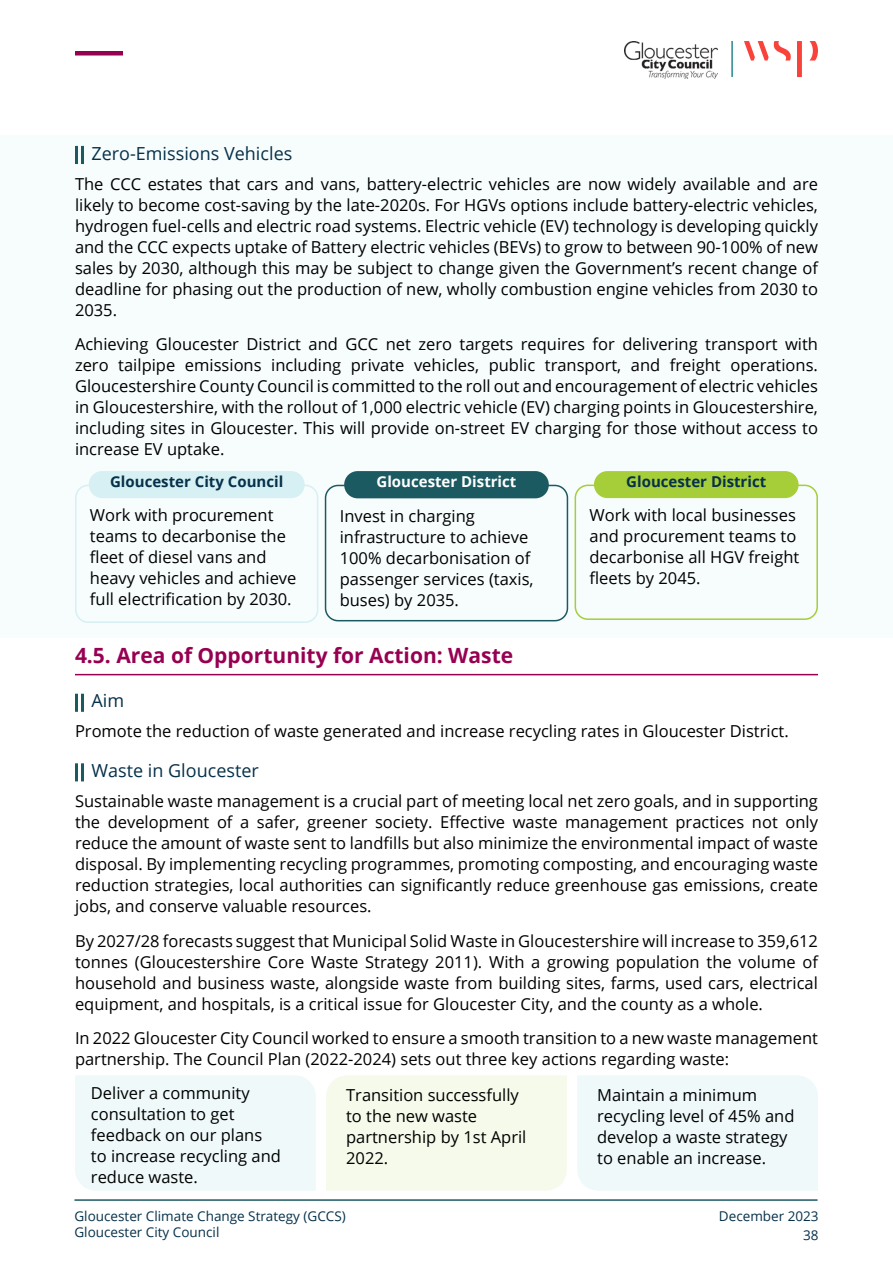
<style>
.page{position:relative;width:893px;height:1263px;background:#fff}
.page>*{position:absolute;margin:0;border:0;box-sizing:border-box;transform-origin:0 0}
.t1{font:700 21px "Open Sans";color:#970052}
.t2{font:18px "Open Sans";color:#06314a}
.t3{font:16.5px/21px "Open Sans";color:#000}
.t4{font:700 15px "Open Sans";color:#06314a}
.t5{font:700 15px "Open Sans";color:#fff}
.t6{font:13.5px/16.2px "Open Sans";color:#06314a}
</style>
<div class="page">
<img style="left:624px;top:41px;width:93px;height:37px">
<svg style="left:809px;top:41px;width:9px;height:20px"></svg>
<svg style="left:797px;top:41px;width:5px;height:36px"></svg>
<svg style="left:744px;top:41px;width:47px;height:20px"></svg>
<hr style="left:74px;top:1199px;width:743px;height:2px;background:#1c5b62">
<div style="left:75px;top:51px;width:48px;height:5px;background:#960053"></div>
<hr style="left:731px;top:41px;width:2px;height:36px;background:#288891">
<div style="left:0;top:135px;width:893px;height:502px;background:#f7fcfd"></div>
<div style="left:577px;top:1075px;width:241px;height:116px;background:#eff9fa"></div>
<div style="left:75px;top:1075px;width:241px;height:116px;background:#eff9fa"></div>
<div style="left:326px;top:1075px;width:241px;height:116px;background:#f6faeb"></div>
<hr style="left:75px;top:146px;width:3px;height:18px;background:#1c5a61">
<hr style="left:81px;top:146px;width:3px;height:18px;background:#1c5a61">
<div style="left:75px;top:485px;width:243px;height:138px;border:2px solid #d6f0f3;border-radius:13px"></div>
<div style="left:89px;top:471px;width:216px;height:27px;background:#d6f0f3;border-radius:14px"></div>
<div style="left:325px;top:485px;width:243px;height:136px;border:2px solid #1c5a61;border-radius:13px"></div>
<div style="left:344px;top:471px;width:205px;height:27px;background:#1c5a61;border-radius:14px"></div>
<div style="left:575px;top:485px;width:243px;height:135px;border:2px solid #a6ce39;border-radius:13px"></div>
<div style="left:594px;top:471px;width:205px;height:27px;background:#a6ce39;border-radius:14px"></div>
<hr style="left:75px;top:674px;width:743px;height:1px;background:#970052">
<hr style="left:75px;top:694px;width:3px;height:18px;background:#1c5a61">
<hr style="left:81px;top:694px;width:3px;height:18px;background:#1c5a61">
<hr style="left:75px;top:763px;width:3px;height:18px;background:#1c5a61">
<hr style="left:81px;top:763px;width:3px;height:18px;background:#1c5a61">
<p class="t2" style="left:92px;top:141px;width:202px">Zero-Emissions Vehicles</p>
<p class="t3" style="left:75px;top:173px;width:744px;text-align:justify">The CCC estates that cars and vans, battery-electric vehicles are now widely available and are likely to become cost-saving by the late-2020s. For HGVs options include battery-electric vehicles, hydrogen fuel-cells and electric road systems. Electric vehicle (EV) technology is developing quickly and the CCC expects uptake of Battery electric vehicles (BEVs) to grow to between 90-100% of new sales by 2030, although this may be subject to change given the Government’s recent change of deadline for phasing out the production of new, wholly combustion engine vehicles from 2030 to 2035.</p>
<p class="t3" style="left:75px;top:333px;width:744px;text-align:justify">Achieving Gloucester District and GCC net zero targets requires for delivering transport with zero tailpipe emissions including private vehicles, public transport, and freight operations.<br>Gloucestershire County Council is committed to the roll out and encouragement of electric vehicles in Gloucestershire, with the rollout of 1,000 electric vehicle (EV) charging points in Gloucestershire, including sites in Gloucester. This will provide on-street EV charging for those without access to increase EV uptake.</p>
<p class="t4" style="left:110px;top:471px;width:175px">Gloucester City Council</p>
<p class="t3" style="left:90px;top:504px;width:208px">Work with procurement teams to decarbonise the fleet of diesel vans and heavy vehicles and achieve full electrification by 2030.</p>
<p class="t4" style="left:626px;top:471px;width:141px">Gloucester District</p>
<p class="t3" style="left:589px;top:504px;width:211px">Work with local businesses and procurement teams to decarbonise all HGV freight fleets by 2045.</p>
<p class="t5" style="left:376px;top:471px;width:141px">Gloucester District</p>
<p class="t3" style="left:340px;top:505px;width:195px">Invest in charging infrastructure to achieve<br>100% decarbonisation of passenger services (taxis, buses) by 2035.</p>
<p class="t1" style="left:75px;top:641px;width:440px">4.5. Area of Opportunity for Action: Waste</p>
<p class="t2" style="left:92px;top:689px;width:34px">Aim</p>
<p class="t3" style="left:75px;top:720px;width:715px">Promote the reduction of waste generated and increase recycling rates in Gloucester District.</p>
<p class="t2" style="left:92px;top:758px;width:169px">Waste in Gloucester</p>
<p class="t3" style="left:75px;top:790px;width:744px;text-align:justify">Sustainable waste management is a crucial part of meeting local net zero goals, and in supporting the development of a safer, greener society. Effective waste management practices not only reduce the amount of waste sent to landfills but also minimize the environmental impact of waste disposal. By implementing recycling programmes, promoting composting, and encouraging waste reduction strategies, local authorities can significantly reduce greenhouse gas emissions, create jobs, and conserve valuable resources.</p>
<p class="t3" style="left:75px;top:930px;width:744px;text-align:justify">By 2027/28 forecasts suggest that Municipal Solid Waste in Gloucestershire will increase to 359,612 tonnes (Gloucestershire Core Waste Strategy 2011). With a growing population the volume of household and business waste, alongside waste from building sites, farms, used cars, electrical equipment, and hospitals, is a critical issue for Gloucester City, and the county as a whole.</p>
<p class="t3" style="left:75px;top:1027px;width:744px">In 2022 Gloucester City Council worked to ensure a smooth transition to a new waste management partnership. The Council Plan (2022-2024) sets out three key actions regarding waste:</p>
<p class="t3" style="left:91px;top:1082px;width:192px">Deliver a community consultation to get feedback on our plans to increase recycling and reduce waste.</p>
<p class="t3" style="left:346px;top:1084px;width:182px">Transition successfully to the new waste partnership by 1st April<br>2022.</p>
<p class="t3" style="left:597px;top:1084px;width:199px">Maintain a minimum recycling level of 45% and develop a waste strategy to enable an increase.</p>
<p class="t6" style="left:74px;top:1207px;width:273px">Gloucester Climate Change Strategy (GCCS)<br>Gloucester City Council</p>
<p class="t6" style="left:719px;top:1206px;width:101px;line-height:19.5px;text-align:right">December 2023<br>38</p>
</div>
